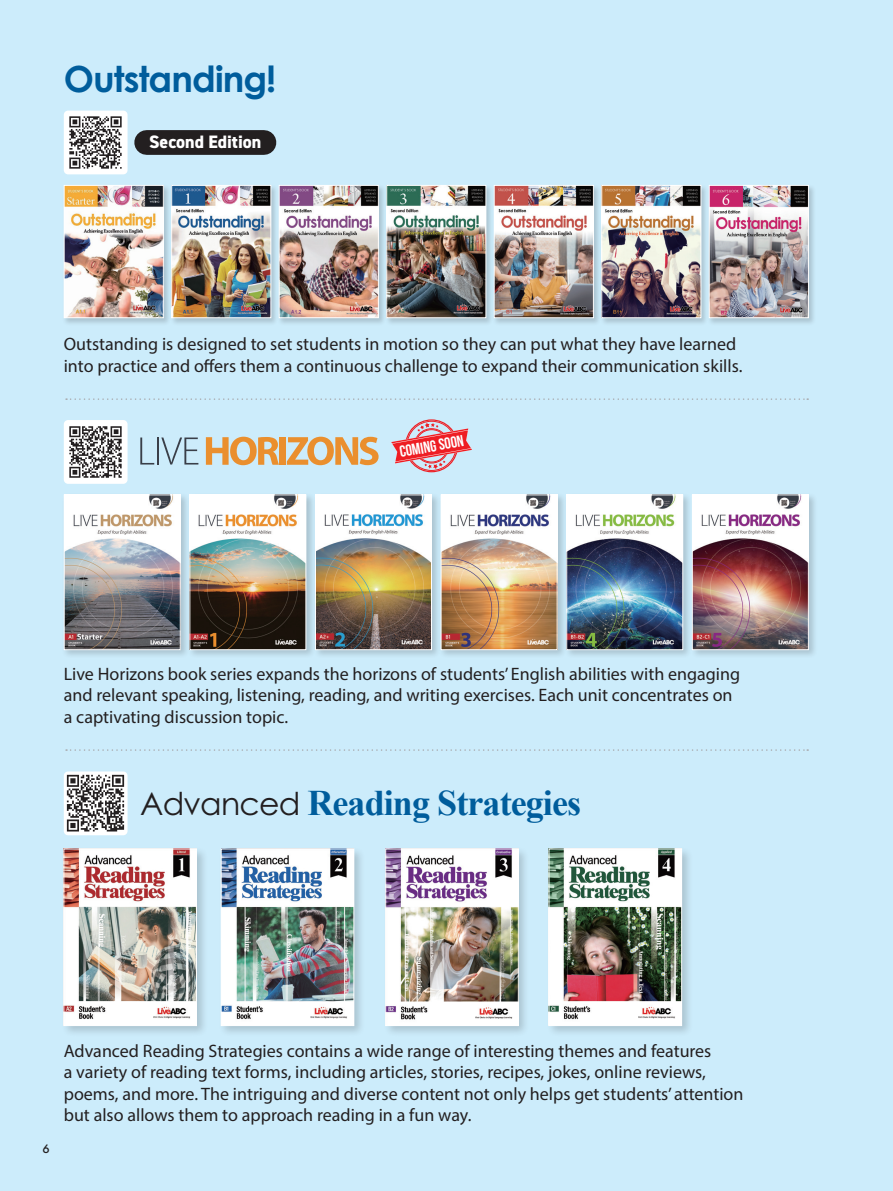
<style>
.page{position:relative;width:893px;height:1191px;background:#ccecfb}
.page>*{position:absolute;margin:0;border:0;box-sizing:border-box;transform-origin:0 0}
.t1{font:700 36px "Times New Roman";letter-spacing:-.025em;color:#005d9c}
.t2{font:700 36px "Century Gothic Pro";letter-spacing:-.025em;color:#005d9c}
.t3{font:18px/21.6px "Myriad Pro";color:#231f20}
.t4{font:800 18px "DIN2014";color:#fff}
.t5{font:700 15.9px "Bebas Neue";color:#fff}
.t6{font:500 12.75px "Futura PT";color:#231f20}
.s1{font-family:"Century Gothic Pro";font-weight:400;font-size:31.5px;color:#231f20}
</style>
<div class="page">
<div style="left:170px;top:184px;width:109px;height:142px;background:#231f20;opacity:.2"></div>
<img style="left:173px;top:187px;width:96px;height:129px">
<div style="left:171px;top:185px;width:100px;height:133px;border:1px solid #fff"></div>
<div style="left:62px;top:492px;width:128px;height:167px;background:#231f20;opacity:.2"></div>
<img style="left:66px;top:496px;width:113px;height:152px">
<div style="left:64px;top:494px;width:117px;height:156px;border:1px solid #fff"></div>
<div style="left:278px;top:184px;width:108px;height:142px;background:#231f20;opacity:.2"></div>
<img style="left:281px;top:187px;width:96px;height:129px">
<div style="left:279px;top:185px;width:100px;height:133px;border:1px solid #fff"></div>
<div style="left:187px;top:492px;width:129px;height:167px;background:#231f20;opacity:.2"></div>
<img style="left:191px;top:496px;width:113px;height:152px">
<div style="left:189px;top:494px;width:117px;height:156px;border:1px solid #fff"></div>
<div style="left:385px;top:184px;width:109px;height:142px;background:#231f20;opacity:.2"></div>
<img style="left:388px;top:187px;width:96px;height:129px">
<div style="left:386px;top:185px;width:100px;height:133px;border:1px solid #fff"></div>
<div style="left:313px;top:492px;width:128px;height:167px;background:#231f20;opacity:.2"></div>
<img style="left:317px;top:496px;width:113px;height:152px">
<div style="left:315px;top:494px;width:117px;height:156px;border:1px solid #fff"></div>
<div style="left:493px;top:184px;width:108px;height:142px;background:#231f20;opacity:.2"></div>
<img style="left:496px;top:187px;width:96px;height:129px">
<div style="left:494px;top:185px;width:100px;height:133px;border:1px solid #fff"></div>
<div style="left:438px;top:492px;width:129px;height:167px;background:#231f20;opacity:.2"></div>
<img style="left:443px;top:496px;width:113px;height:152px">
<div style="left:441px;top:494px;width:117px;height:156px;border:1px solid #fff"></div>
<div style="left:600px;top:184px;width:109px;height:142px;background:#231f20;opacity:.2"></div>
<img style="left:603px;top:187px;width:96px;height:129px">
<div style="left:601px;top:185px;width:100px;height:133px;border:1px solid #fff"></div>
<div style="left:564px;top:492px;width:129px;height:167px;background:#231f20;opacity:.2"></div>
<img style="left:568px;top:496px;width:113px;height:152px">
<div style="left:566px;top:494px;width:117px;height:156px;border:1px solid #fff"></div>
<div style="left:708px;top:184px;width:108px;height:142px;background:#231f20;opacity:.2"></div>
<img style="left:711px;top:187px;width:96px;height:129px">
<div style="left:709px;top:185px;width:100px;height:133px;border:1px solid #fff"></div>
<div style="left:63px;top:184px;width:108px;height:142px;background:#231f20;opacity:.2"></div>
<img style="left:66px;top:187px;width:96px;height:129px">
<div style="left:64px;top:185px;width:100px;height:133px;border:1px solid #fff"></div>
<div style="left:690px;top:492px;width:128px;height:167px;background:#231f20;opacity:.2"></div>
<img style="left:694px;top:496px;width:113px;height:152px">
<div style="left:692px;top:494px;width:117px;height:156px;border:1px solid #fff"></div>
<div style="left:218px;top:846px;width:148px;height:191px;background:#231f20;opacity:.2"></div>
<img style="left:223px;top:851px;width:129px;height:172px">
<div style="left:221px;top:849px;width:133px;height:176px;border:1px solid #fff"></div>
<div style="left:61px;top:846px;width:147px;height:191px;background:#231f20;opacity:.2"></div>
<img style="left:66px;top:851px;width:129px;height:172px">
<div style="left:64px;top:849px;width:133px;height:176px;border:1px solid #fff"></div>
<div style="left:546px;top:846px;width:147px;height:191px;background:#231f20;opacity:.2"></div>
<img style="left:551px;top:851px;width:129px;height:172px">
<div style="left:549px;top:849px;width:133px;height:176px;border:1px solid #fff"></div>
<div style="left:383px;top:846px;width:147px;height:191px;background:#231f20;opacity:.2"></div>
<img style="left:388px;top:851px;width:128px;height:172px">
<div style="left:386px;top:849px;width:132px;height:176px;border:1px solid #fff"></div>
<svg style="left:66px;top:749px;width:742px;height:2px"></svg>
<svg style="left:66px;top:398px;width:742px;height:2px"></svg>
<img style="left:64px;top:111px;width:64px;height:63px">
<img style="left:64px;top:420px;width:64px;height:64px">
<svg style="left:206px;top:437px;width:73px;height:28px"></svg>
<div style="left:280px;top:437px;width:6px;height:28px;background:#ea8f2e"></div>
<svg style="left:287px;top:437px;width:92px;height:28px"></svg>
<svg style="left:140px;top:437px;width:14px;height:27px"></svg>
<hr style="left:157px;top:437px;width:2px;height:27px;background:#3a3f49">
<svg style="left:161px;top:437px;width:37px;height:27px"></svg>
<svg style="left:391px;top:422px;width:81px;height:47px"></svg>
<img style="left:64px;top:771px;width:64px;height:64px">
<div style="left:147px;top:130px;width:117px;height:25px;background:#231f20"></div>
<h1 class="t2" style="left:64px;top:56px;width:214px">Outstanding!</h1>
<p class="t4" style="left:149px;top:130px;width:114px">Second Edition</p>
<p class="t3" style="left:64px;top:333px;width:680px">Outstanding is designed to set students in motion so they can put what they have learned into practice and offers them a continuous challenge to expand their communication skills.</p>
<p class="t5" style="left:398px;top:443px;width:66px;rotate:-10deg">Coming Soon</p>
<p class="t3" style="left:64px;top:662px;width:678px">Live Horizons book series expands the horizons of students’ English abilities with engaging and relevant speaking, listening, reading, and writing exercises. Each unit concentrates on a captivating discussion topic.</p>
<h1 class="t1" style="left:140px;top:777px;width:442px"><span class="s1">Advanced</span> Reading Strategies</h1>
<p class="t6" style="left:43px;top:1140px;width:9px">6</p>
<p class="t3" style="left:64px;top:1039px;width:681px">Advanced Reading Strategies contains a wide range of interesting themes and features<br>a variety of reading text forms, including articles, stories, recipes, jokes, online reviews, poems, and more. The intriguing and diverse content not only helps get students’ attention but also allows them to approach reading in a fun way.</p>
</div>
